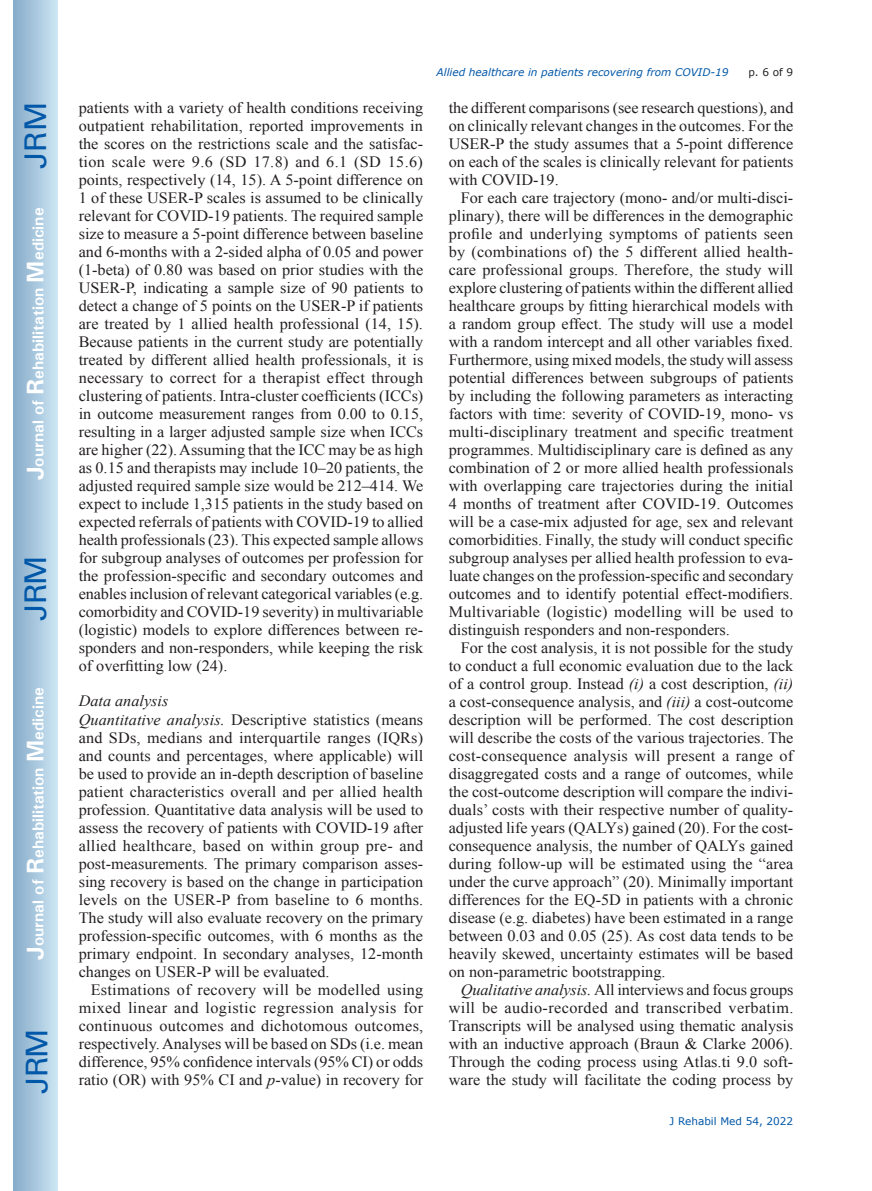
<style>
.page{position:relative;width:872px;height:1191px;background:#fff}
.page>*{position:absolute;margin:0;border:0;box-sizing:border-box;transform-origin:0 0}
.t1{font:30px "Univers";letter-spacing:-.03em;color:#0157a8}
.Txi{font:15.75px/18px "Times New Roman";color:#231f20;text-align:justify}
.Tx{font:15.75px/18px "Times New Roman";color:#231f20;text-align:justify}
.t2{font:700 15.75px "Univers";color:#fff}
.t3{font:italic 15.75px "Times New Roman";color:#231f20}
.t4{font:italic 10.5px "Verdana";color:#0157a8}
.t5{font:10.5px "Verdana";color:#0157a8}
.t6{font:10.5px "Verdana";color:#231f20}
.s1{font-size:24px}
.s2{font-style:italic}
</style>
<div class="page">
<div style="left:14px;top:0;width:43px;height:1191px;background:linear-gradient(to right,#88acca,#cbe5f2)"></div>
<h1 class="t1" style="left:18px;top:169px;width:68px;rotate:-90deg">JRM</h1>
<p class="t2" style="left:28px;top:480px;width:274px;rotate:-90deg"><span class="s1">J</span>ournal of <span class="s1">R</span>ehabilitation <span class="s1">M</span>edicine</p>
<h1 class="t1" style="left:18px;top:620px;width:67px;rotate:-90deg">JRM</h1>
<p class="t2" style="left:28px;top:959px;width:274px;rotate:-90deg"><span class="s1">J</span>ournal of <span class="s1">R</span>ehabilitation <span class="s1">M</span>edicine</p>
<h1 class="t1" style="left:19px;top:1093px;width:67px;rotate:-90deg">JRM</h1>
<p class="Tx" style="left:79px;top:98px;width:346px">patients with a variety of health conditions receiving outpatient rehabilitation, reported improvements in the scores on the restrictions scale and the satisfac&shy;tion scale were 9.6 (SD 17.8) and 6.1 (SD 15.6) points, respectively (14, 15). A 5-point difference on 1 of these USER-P scales is assumed to be clinically relevant for COVID-19 patients. The required sample size to measure a 5-point difference between baseline and 6-months with a 2-sided alpha of 0.05 and power (1-beta) of 0.80 was based on prior studies with the USER-P, indicating a sample size of 90 patients to detect a change of 5 points on the USER-P if patients are treated by 1 allied health professional (14, 15).<br>Because patients in the current study are potentially treated by different allied health professionals, it is necessary to correct for a therapist effect through clustering of patients. Intra-cluster coefficients (ICCs) in outcome measurement ranges from 0.00 to 0.15, resulting in a larger adjusted sample size when ICCs are higher (22). Assuming that the ICC may be as high as 0.15 and therapists may include 10–20 patients, the adjusted required sample size would be 212–414. We expect to include 1,315 patients in the study based on expected referrals of patients with COVID-19 to allied health professionals (23). This expected sample allows for subgroup analyses of outcomes per profession for the profession-specific and secondary outcomes and enables inclusion of relevant categorical variables (e.g. comorbidity and COVID-19 severity) in multivariable (logistic) models to explore differences between re&shy;sponders and non-responders, while keeping the risk of overfitting low (24).</p>
<h2 class="t3" style="left:79px;top:689px;width:91px">Data analysis</h2>
<p class="Tx" style="left:79px;top:710px;width:346px"><span class="s2">Quantitative analysis.</span> Descriptive statistics (means and SDs, medians and interquartile ranges (IQRs) and counts and percentages, where applicable) will be used to provide an in-depth description of baseline patient characteristics overall and per allied health profession. Quantitative data analysis will be used to assess the recovery of patients with COVID-19 after allied healthcare, based on within group pre- and post-measurements. The primary comparison asses&shy;sing recovery is based on the change in participation levels on the USER-P from baseline to 6 months.<br>The study will also evaluate recovery on the primary profession-specific outcomes, with 6 months as the primary endpoint. In secondary analyses, 12-month changes on USER-P will be evaluated.</p>
<p class="Txi" style="left:79px;top:980px;width:346px;text-indent:12px">Estimations of recovery will be modelled using mixed linear and logistic regression analysis for continuous outcomes and dichotomous outcomes, respectively. Analyses will be based on SDs (i.e. mean difference, 95% confidence intervals (95% CI) or odds ratio (OR) with 95% CI and <span class="s2">p</span>-value) in recovery for</p>
<p class="t4" style="left:436px;top:65px;width:293px">Allied healthcare in patients recovering from COVID-19</p>
<p class="t6" style="left:748px;top:65px;width:46px">p. 6 of 9</p>
<p class="Txi" style="left:449px;top:98px;width:346px">the different comparisons (see research questions), and on clinically relevant changes in the outcomes. For the USER-P the study assumes that a 5-point difference on each of the scales is clinically relevant for patients with COVID-19.</p>
<p class="Txi" style="left:449px;top:188px;width:346px;text-indent:12px">For each care trajectory (mono- and/or multi-disci&shy;plinary), there will be differences in the demographic profile and underlying symptoms of patients seen by (combinations of) the 5 different allied health&shy;care professional groups. Therefore, the study will explore clustering of patients within the different allied healthcare groups by fitting hierarchical models with a random group effect. The study will use a model with a random intercept and all other variables fixed.<br>Furthermore, using mixed models, the study will assess potential differences between subgroups of patients by including the following parameters as interacting factors with time: severity of COVID-19, mono- vs multi-disciplinary treatment and specific treatment programmes. Multidisciplinary care is defined as any combination of 2 or more allied health professionals with overlapping care trajectories during the initial 4 months of treatment after COVID-19. Outcomes will be a case-mix adjusted for age, sex and relevant comorbidities. Finally, the study will conduct specific subgroup analyses per allied health profession to eva&shy;luate changes on the profession-specific and secondary outcomes and to identify potential effect-modifiers.<br>Multivariable (logistic) modelling will be used to distinguish responders and non-responders.</p>
<p class="Txi" style="left:449px;top:638px;width:346px;text-indent:12px">For the cost analysis, it is not possible for the study to conduct a full economic evaluation due to the lack of a control group. Instead <span class="s2">(i)</span> a cost description, <span class="s2">(ii) </span>a cost-consequence analysis, and <span class="s2">(iii)</span> a cost-outcome description will be performed. The cost description will describe the costs of the various trajectories. The cost-consequence analysis will present a range of disaggregated costs and a range of outcomes, while the cost-outcome description will compare the indivi&shy;duals’ costs with their respective number of quality&shy;adjusted life years (QALYs) gained (20). For the cost&shy;consequence analysis, the number of QALYs gained during follow-up will be estimated using the “area under the curve approach” (20). Minimally important differences for the EQ-5D in patients with a chronic disease (e.g. diabetes) have been estimated in a range between 0.03 and 0.05 (25). As cost data tends to be heavily skewed, uncertainty estimates will be based on non-parametric bootstrapping.</p>
<p class="Txi" style="left:449px;top:980px;width:346px;text-indent:12px"><span class="s2">Qualitative analysis.</span> All interviews and focus groups will be audio-recorded and transcribed verbatim.<br>Transcripts will be analysed using thematic analysis with an inductive approach (Braun &amp; Clarke 2006).<br>Through the coding process using Atlas.ti 9.0 soft&shy;ware the study will facilitate the coding process by</p>
<p class="t5" style="left:669px;top:1114px;width:125px">J Rehabil Med 54, 2022</p>
</div>
